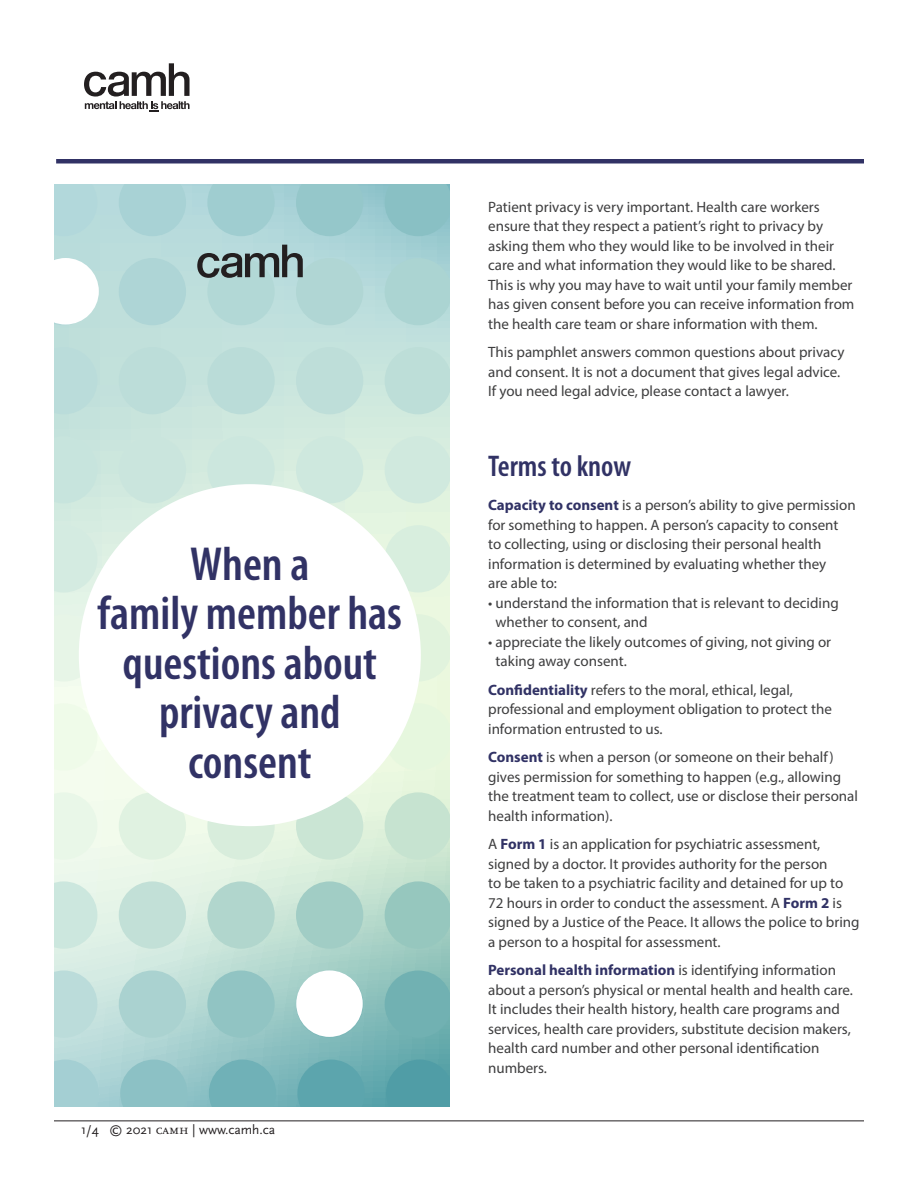
<style>
.page{position:relative;width:918px;height:1188px;background:#fff}
.page>*{position:absolute;margin:0;border:0;box-sizing:border-box;transform-origin:0 0}
.t1{font:600 condensed 48px "Myriad Pro";color:#313265}
.t2{font:600 condensed 30px "Myriad Pro";color:#313265}
.t3{font:15px/19.5px "Myriad Pro";color:#3e3e3f}
.t4{font:13.5px "Scala Sans";color:#231f20}
.s1{font-family:"Scala Caps"}
.s2{font-weight:700;color:#313265}
</style>
<div class="page">
<svg style="left:84px;top:63px;width:106px;height:49px"></svg>
<div style="left:56px;top:159px;width:808px;height:5px;background:#313265"></div>
<svg style="left:54px;top:184px;width:396px;height:923px;background:#c3e1d9"></svg>
<div style="left:296px;top:258px;width:67px;height:67px;background:#b0d6d4;border-radius:50%"></div>
<div style="left:296px;top:347px;width:67px;height:67px;background:#beded9;border-radius:50%"></div>
<div style="left:296px;top:436px;width:67px;height:67px;background:#cee8de;border-radius:50%"></div>
<div style="left:296px;top:792px;width:67px;height:68px;background:#cae5d4;border-radius:50%"></div>
<div style="left:296px;top:881px;width:67px;height:68px;background:#a1cdc5;border-radius:50%"></div>
<svg style="left:296px;top:184px;width:67px;height:52px;background:#97c8cb"></svg>
<svg style="left:297px;top:1060px;width:68px;height:47px;background:#5fa7ae"></svg>
<div style="left:207px;top:258px;width:68px;height:67px;background:#b2d8d6;border-radius:50%"></div>
<div style="left:207px;top:347px;width:68px;height:67px;background:#badcd8;border-radius:50%"></div>
<div style="left:207px;top:436px;width:68px;height:67px;background:#cce7de;border-radius:50%"></div>
<div style="left:207px;top:792px;width:68px;height:68px;background:#d8eddc;border-radius:50%"></div>
<div style="left:207px;top:881px;width:68px;height:68px;background:#b1d6cd;border-radius:50%"></div>
<div style="left:207px;top:971px;width:68px;height:67px;background:#91c4c3;border-radius:50%"></div>
<svg style="left:207px;top:184px;width:68px;height:52px;background:#a2ced1"></svg>
<svg style="left:209px;top:1060px;width:67px;height:47px;background:#74b3b8"></svg>
<div style="left:119px;top:258px;width:67px;height:67px;background:#aed5d6;border-radius:50%"></div>
<div style="left:119px;top:347px;width:67px;height:67px;background:#bcddd9;border-radius:50%"></div>
<div style="left:119px;top:436px;width:67px;height:67px;background:#cae5dd;border-radius:50%"></div>
<div style="left:119px;top:792px;width:67px;height:68px;background:#e0f2e1;border-radius:50%"></div>
<div style="left:119px;top:881px;width:67px;height:68px;background:#c2e0d7;border-radius:50%"></div>
<div style="left:119px;top:971px;width:67px;height:67px;background:#aad2d0;border-radius:50%"></div>
<svg style="left:119px;top:184px;width:67px;height:52px;background:#aad3d6"></svg>
<svg style="left:120px;top:1060px;width:68px;height:47px;background:#8fc3c6"></svg>
<svg style="left:54px;top:258px;width:43px;height:67px"></svg>
<div style="left:54px;top:347px;width:43px;height:67px;background:#badcda"></div>
<div style="left:54px;top:436px;width:43px;height:67px;background:#c7e4dd"></div>
<div style="left:54px;top:525px;width:43px;height:67px;background:#d4ebe1"></div>
<div style="left:54px;top:614px;width:30px;height:68px;background:#e7f5e7"></div>
<div style="left:54px;top:703px;width:43px;height:68px;background:#effbe9"></div>
<svg style="left:54px;top:792px;width:43px;height:68px;background:#eaf7e8"></svg>
<svg style="left:54px;top:881px;width:43px;height:68px;background:#d0e9df"></svg>
<svg style="left:54px;top:971px;width:43px;height:67px;background:#bdddda"></svg>
<div style="left:54px;top:184px;width:43px;height:52px;background:#b2d8db"></div>
<svg style="left:54px;top:1060px;width:45px;height:47px;background:#a5cfd3"></svg>
<svg style="left:385px;top:258px;width:65px;height:67px;background:#acd4d3"></svg>
<svg style="left:385px;top:347px;width:65px;height:67px;background:#bfdfd9"></svg>
<svg style="left:385px;top:436px;width:65px;height:67px;background:#d2eade"></svg>
<svg style="left:385px;top:525px;width:65px;height:67px;background:#daefde"></svg>
<svg style="left:416px;top:614px;width:34px;height:68px;background:#e3f4dd"></svg>
<div style="left:385px;top:703px;width:65px;height:68px;background:#e6f7de"></div>
<svg style="left:385px;top:792px;width:65px;height:68px;background:#cae5d1"></svg>
<svg style="left:385px;top:881px;width:65px;height:68px;background:#9bc9bf"></svg>
<svg style="left:385px;top:971px;width:65px;height:67px;background:#73b2b2"></svg>
<svg style="left:385px;top:184px;width:65px;height:52px;background:#8ac1c5"></svg>
<svg style="left:386px;top:1060px;width:64px;height:47px;background:#519ea6"></svg>
<svg style="left:197px;top:245px;width:106px;height:33px;background:#7e9293"></svg>
<div style="left:79px;top:484px;width:342px;height:342px;background:#fff;border-radius:50%"></div>
<div style="left:296px;top:970px;width:67px;height:67px;background:#fff;border-radius:50%"></div>
<div style="left:32px;top:258px;width:67px;height:67px;background:#fff;border-radius:50%"></div>
<hr style="left:54px;top:1120px;width:810px;height:1px;background:#231f20">
<p class="t1" style="left:190px;top:537px;width:121px">When a</p>
<p class="t1" style="left:98px;top:587px;width:306px">family member has</p>
<p class="t1" style="left:123px;top:636px;width:256px">questions about</p>
<p class="t1" style="left:159px;top:686px;width:183px">privacy and</p>
<p class="t1" style="left:188px;top:735px;width:125px">consent</p>
<p class="t4" style="left:81px;top:1122px;width:196px">1/4 © 2021 <span class="s1">camh</span> | www.camh.ca</p>
<p class="t3" style="left:488px;top:197px;width:368px">Patient privacy is very important. Health care workers ensure that they respect a patient’s right to privacy by asking them who they would like to be involved in their care and what information they would like to be shared.<br>This is why you may have to wait until your family member has given consent before you can receive information from the health care team or share information with them.</p>
<p class="t3" style="left:488px;top:342px;width:358px">This pamphlet answers common questions about privacy and consent. It is not a document that gives legal advice.<br>If you need legal advice, please contact a lawyer.</p>
<p class="t2" style="left:488px;top:449px;width:145px">Terms to know</p>
<p class="t3" style="left:488px;top:495px;width:369px"><span class="s2">Capacity to consent</span> is a person’s ability to give permission for something to happen. A person’s capacity to consent<br>to collecting, using or disclosing their personal health information is determined by evaluating whether they<br>are able to:</p>
<p class="t3" style="left:496px;top:593px;width:345px;text-indent:-7px">• understand the information that is relevant to deciding whether to consent, and</p>
<p class="t3" style="left:496px;top:632px;width:337px;text-indent:-7px">• appreciate the likely outcomes of giving, not giving or taking away consent.</p>
<p class="t3" style="left:488px;top:680px;width:345px"><span class="s2">Confidentiality</span> refers to the moral, ethical, legal, professional and employment obligation to protect the information entrusted to us.</p>
<p class="t3" style="left:488px;top:747px;width:371px"><span class="s2">Consent</span> is when a person (or someone on their behalf) gives permission for something to happen (e.g., allowing the treatment team to collect, use or disclose their personal health information).</p>
<p class="t3" style="left:488px;top:834px;width:373px">A <span class="s2">Form 1</span> is an application for psychiatric assessment, signed by a doctor. It provides authority for the person<br>to be taken to a psychiatric facility and detained for up to 72 hours in order to conduct the assessment. A <span class="s2">Form 2</span> is signed by a Justice of the Peace. It allows the police to bring a person to a hospital for assessment.</p>
<p class="t3" style="left:488px;top:960px;width:366px"><span class="s2">Personal health information</span> is identifying information about a person’s physical or mental health and health care.<br>It includes their health history, health care programs and services, health care providers, substitute decision makers, health card number and other personal identification numbers.</p>
</div>
